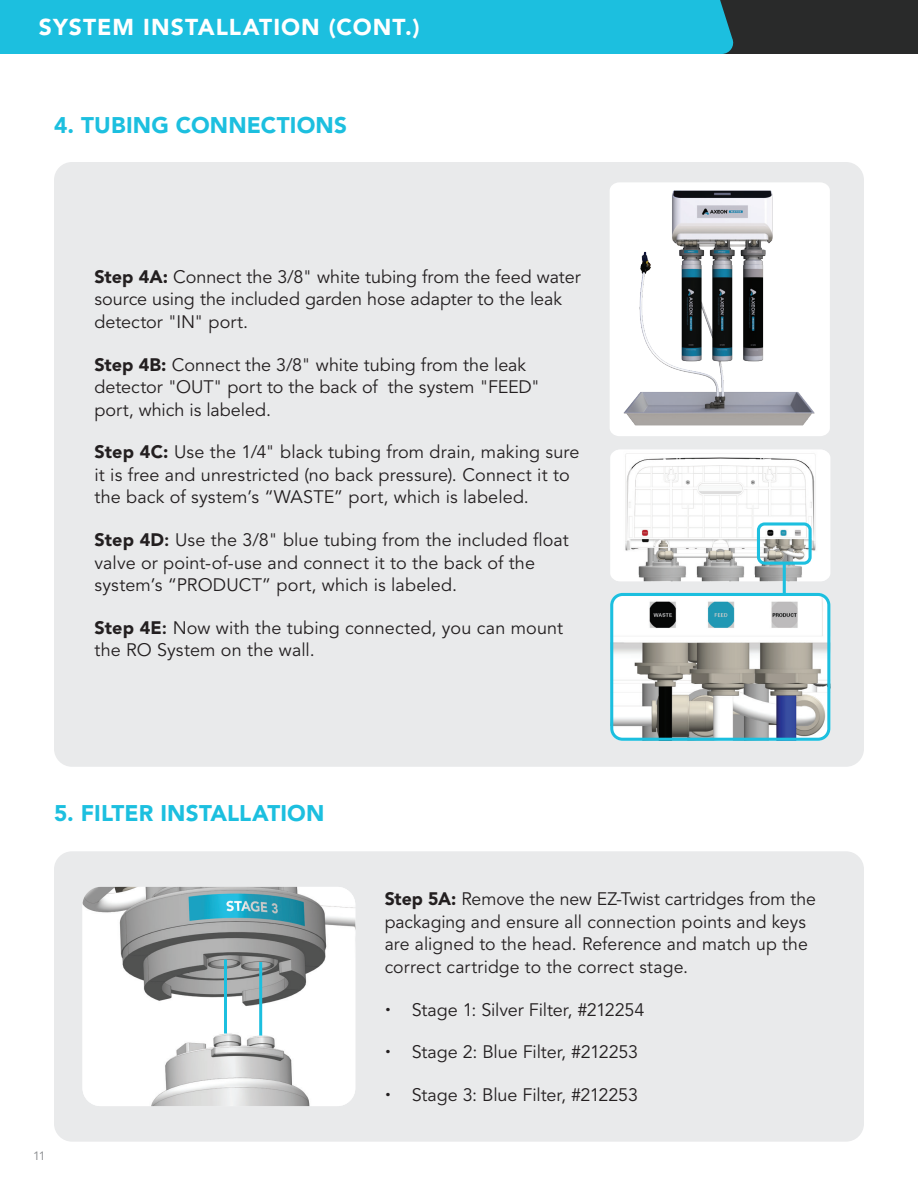
<style>
.page{position:relative;width:918px;height:1188px;background:#fff}
.page>*{position:absolute;margin:0;border:0;box-sizing:border-box;transform-origin:0 0}
.t1{font:900 22.8px "Avenir LT Std";letter-spacing:.045em;color:#fff}
.t2{font:900 22.5px "Avenir LT Std";letter-spacing:.005em;color:#1cbfdf}
.t3{font:18px/22.5px "Avenir LT Std";letter-spacing:.005em;color:#231f20}
.t4{font:12px "Avenir LT Std";color:#939598}
.s1{font-weight:900}
.s2{font-weight:800}
</style>
<div class="page">
<div style="left:54px;top:162px;width:810px;height:605px;background:#e9eaeb;border-radius:18px"></div>
<div style="left:54px;top:851px;width:810px;height:291px;background:#e9eaeb;border-radius:18px"></div>
<img style="left:82px;top:887px;width:273px;height:219px">
<hr style="left:224px;top:960px;width:3px;height:74px;background:#1cbfdf">
<hr style="left:259px;top:962px;width:3px;height:74px;background:#1cbfdf">
<img style="left:614px;top:593px;width:216px;height:144px">
<div style="left:610px;top:593px;width:220px;height:148px;border:3px solid #1cbfdf;border-radius:11px"></div>
<svg style="left:610px;top:451px;width:220px;height:129px"></svg>
<img style="left:616px;top:450px;width:209px;height:131px">
<div style="left:610px;top:182px;width:220px;height:254px;background:#fff"></div>
<img style="left:620px;top:185px;width:199px;height:247px">
<div style="left:757px;top:522px;width:55px;height:43px;border:3px solid #1cbfdf;border-radius:6px"></div>
<hr style="left:783px;top:563px;width:3px;height:31px;background:#1cbfdf">
<div style="left:0;top:0;width:918px;height:54px;background:#292a2a"></div>
<div style="left:0;top:0;width:734px;height:54px;background:#1cbfdf"></div>
<p class="t1" style="left:39px;top:13px;width:382px">SYSTEM INSTALLATION (CONT.)</p>
<p class="t2" style="left:54px;top:111px;width:295px">4. TUBING CONNECTIONS</p>
<p class="t3" style="left:94px;top:266px;width:488px"><span class="s1">Step 4A:</span> Connect the 3/8" white tubing from the feed water source using the included garden hose adapter to the leak detector "IN" port.</p>
<p class="t3" style="left:94px;top:354px;width:447px"><span class="s1">Step 4B:</span> Connect the 3/8" white tubing from the leak detector "OUT" port to the back of the system "FEED" port, which is labeled.</p>
<p class="t3" style="left:94px;top:441px;width:487px"><span class="s1">Step 4C:</span> Use the 1/4" black tubing from drain, making sure it is free and unrestricted (no back pressure). Connect it to the back of system’s “WASTE” port, which is labeled.</p>
<p class="t3" style="left:94px;top:529px;width:476px"><span class="s1">Step 4D</span><span class="s2">:</span> Use the 3/8" blue tubing from the included float valve or point-of-use and connect it to the back of the system’s “PRODUCT” port, which is labeled.</p>
<p class="t3" style="left:95px;top:617px;width:470px"><span class="s1">Step 4E</span><span class="s2">:</span> Now with the tubing connected, you can mount the RO System on the wall.</p>
<p class="t2" style="left:54px;top:799px;width:272px">5. FILTER INSTALLATION</p>
<p class="t4" style="left:33px;top:1148px;width:14px">11</p>
<p class="t3" style="left:385px;top:888px;width:433px"><span class="s1">Step 5A:</span> Remove the new EZ-Twist cartridges from the packaging and ensure all connection points and keys are aligned to the head. Reference and match up the correct cartridge to the correct stage.</p>
<p class="t3" style="left:412px;top:999px;width:234px">Stage 1: Silver Filter, #212254</p>
<p class="t3" style="left:412px;top:1041px;width:228px">Stage 2: Blue Filter, #212253</p>
<p class="t3" style="left:412px;top:1084px;width:228px">Stage 3: Blue Filter, #212253</p>
</div>
